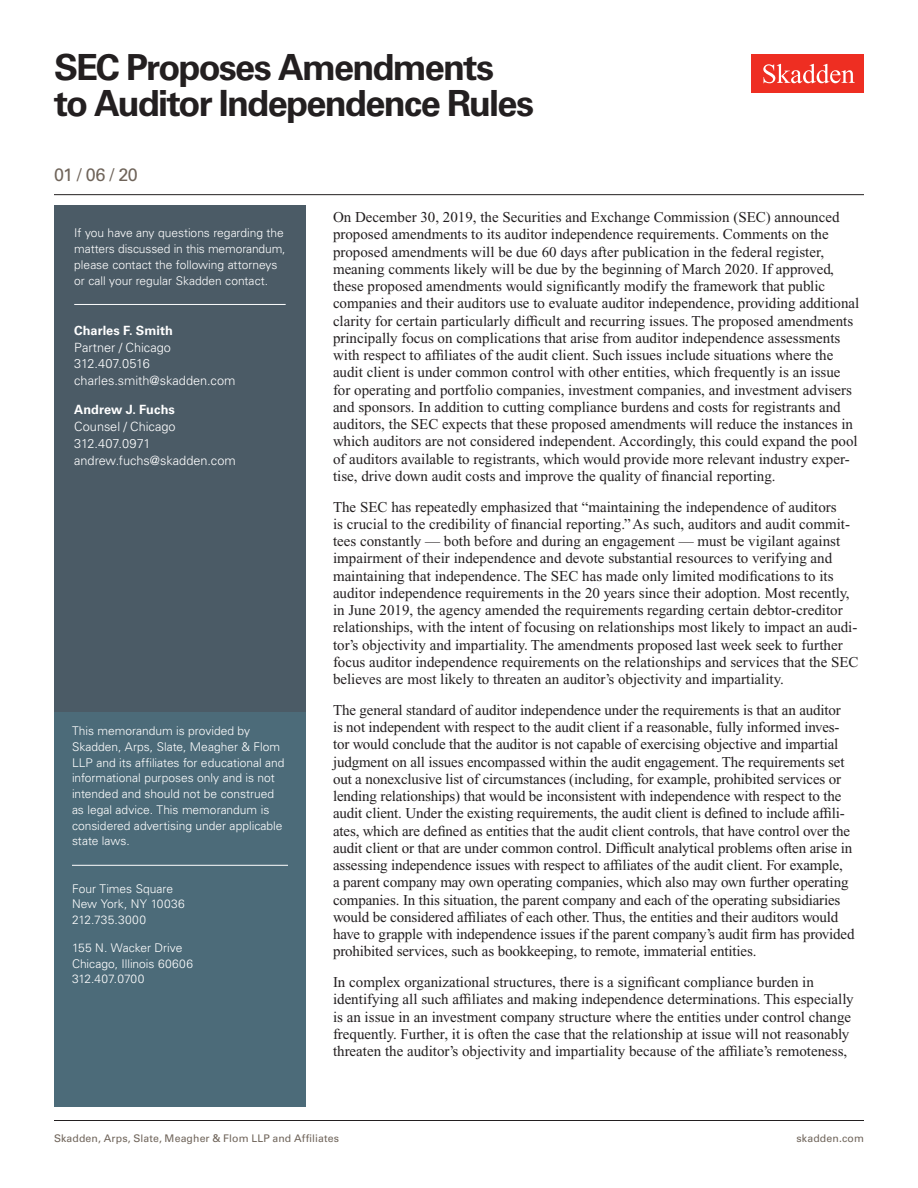
<style>
.page{position:relative;width:918px;height:1188px;background:#fff}
.page>*{position:absolute;margin:0;border:0;box-sizing:border-box;transform-origin:0 0}
.t1{font:700 36px/36px "Univers LT Std";letter-spacing:-.05em;color:#231f20}
.Date{font:18px "Univers LT Std";color:#6f645a}
.Main_Body{font:15px/17.2px "Times New Roman PS Std";color:#231f20}
.Contacts{font:300 12.75px "Univers LT Std";letter-spacing:-.005em;color:#fff}
.Contacts_Name{font:700 12.75px "Univers LT Std";letter-spacing:.005em;color:#fff}
.Sidebar_body_rule_be{font:300 12px/15.8px "Univers LT Std";color:#fff}
.Sidebar_body{font:300 12px/15.8px "Univers LT Std";color:#fff}
.Firm_Address{font:300 12px/15.8px "Univers LT Std";color:#fff}
.t2{font:10.5px "Univers LT Std";letter-spacing:.01em;color:#6f645a}
</style>
<div class="page">
<div style="left:752px;top:54px;width:112px;height:39px;background:#ee2e22"></div>
<svg style="left:763px;top:64px;width:92px;height:19px"></svg>
<hr style="left:54px;top:1120px;width:810px;height:1px;background:#231f20">
<hr style="left:54px;top:194px;width:810px;height:1px;background:#231f20">
<div style="left:54px;top:708px;width:252px;height:399px;background:#4c6b79"></div>
<hr style="left:72px;top:865px;width:216px;height:1px;background:#fff">
<div style="left:54px;top:206px;width:252px;height:506px;background:#4b5b66"></div>
<hr style="left:74px;top:304px;width:212px;height:1px;background:#fff">
<h1 class="t1" style="left:54px;top:50px;width:481px">SEC Proposes Amendments to Auditor Independence Rules</h1>
<p class="Date" style="left:54px;top:164px;width:85px">01 / 06 / 20</p>
<p class="Sidebar_body_rule_be" style="left:74px;top:225px;width:213px">If you have any questions regarding the matters discussed in this memorandum, please contact the following attorneys or call your regular Skadden contact.</p>
<p class="Sidebar_body" style="left:72px;top:226px;width:190px">If you have any questions regarding the matter di cussed in this<br>m morandum, please contact he attorne s list d on the last page or</p>
<p class="Contacts_Name" style="left:74px;top:323px;width:100px">Charles F. Smith</p>
<p class="Contacts" style="left:74px;top:339px;width:98px">Partner / Chicago</p>
<p class="Contacts" style="left:74px;top:356px;width:77px">312.407.0516</p>
<p class="Contacts" style="left:74px;top:373px;width:163px">charles.smith@skadden.com</p>
<p class="Contacts_Name" style="left:74px;top:402px;width:102px">Andrew J. Fuchs</p>
<p class="Contacts" style="left:74px;top:419px;width:103px">Counsel / Chicago</p>
<p class="Contacts" style="left:74px;top:436px;width:78px">312.407.0971</p>
<p class="Contacts" style="left:74px;top:453px;width:163px">andrew.fuchs@skadden.com</p>
<p class="Sidebar_body_rule_be" style="left:72px;top:723px;width:214px">This memorandum is provided by Skadden, Arps, Slate, Meagher &amp; Flom LLP and its affiliates for educational and informational purposes only and is not intended and should not be construed as legal advice. This memorandum is considered advertising under applicable state laws.</p>
<p class="Firm_Address" style="left:72px;top:881px;width:114px">Four Times Square<br>New York, NY 10036<br>212.735.3000</p>
<p class="Firm_Address" style="left:72px;top:940px;width:123px">155 N. Wacker Drive<br>Chicago, Illinois 60606<br>312.407.0700</p>
<p class="Main_Body" style="left:333px;top:208px;width:528px">On December 30, 2019, the Securities and Exchange Commission (SEC) announced proposed amendments to its auditor independence requirements. Comments on the proposed amendments will be due 60 days after publication in the federal register, meaning comments likely will be due by the beginning of March 2020. If approved, these proposed amendments would significantly modify the framework that public companies and their auditors use to evaluate auditor independence, providing additional clarity for certain particularly difficult and recurring issues. The proposed amendments principally focus on complications that arise from auditor independence assessments with respect to affiliates of the audit client. Such issues include situations where the audit client is under common control with other entities, which frequently is an issue for operating and portfolio companies, investment companies, and investment advisers and sponsors. In addition to cutting compliance burdens and costs for registrants and auditors, the SEC expects that these proposed amendments will reduce the instances in which auditors are not considered independent. Accordingly, this could expand the pool of auditors available to registrants, which would provide more relevant industry exper&shy;tise, drive down audit costs and improve the quality of financial reporting.</p>
<p class="Main_Body" style="left:333px;top:498px;width:527px">The SEC has repeatedly emphasized that “maintaining the independence of auditors<br>is crucial to the credibility of financial reporting.” As such, auditors and audit commit&shy;tees constantly — both before and during an engagement — must be vigilant against impairment of their independence and devote substantial resources to verifying and maintaining that independence. The SEC has made only limited modifications to its auditor independence requirements in the 20 years since their adoption. Most recently, in June 2019, the agency amended the requirements regarding certain debtor-creditor relationships, with the intent of focusing on relationships most likely to impact an audi&shy;tor’s objectivity and impartiality. The amendments proposed last week seek to further focus auditor independence requirements on the relationships and services that the SEC believes are most likely to threaten an auditor’s objectivity and impartiality.</p>
<p class="Main_Body" style="left:333px;top:701px;width:523px">The general standard of auditor independence under the requirements is that an auditor<br>is not independent with respect to the audit client if a reasonable, fully informed inves&shy;tor would conclude that the auditor is not capable of exercising objective and impartial judgment on all issues encompassed within the audit engagement. The requirements set out a nonexclusive list of circumstances (including, for example, prohibited services or lending relationships) that would be inconsistent with independence with respect to the audit client. Under the existing requirements, the audit client is defined to include affili&shy;ates, which are defined as entities that the audit client controls, that have control over the audit client or that are under common control. Difficult analytical problems often arise in assessing independence issues with respect to affiliates of the audit client. For example,<br>a parent company may own operating companies, which also may own further operating companies. In this situation, the parent company and each of the operating subsidiaries would be considered affiliates of each other. Thus, the entities and their auditors would have to grapple with independence issues if the parent company’s audit firm has provided prohibited services, such as bookkeeping, to remote, immaterial entities.</p>
<p class="Main_Body" style="left:333px;top:973px;width:522px">In complex organizational structures, there is a significant compliance burden in identifying all such affiliates and making independence determinations. This especially is an issue in an investment company structure where the entities under control change frequently. Further, it is often the case that the relationship at issue will not reasonably threaten the auditor’s objectivity and impartiality because of the affiliate’s remoteness,</p>
<p class="t2" style="left:54px;top:1132px;width:287px">Skadden, Arps, Slate, Meagher &amp; Flom LLP and Affiliates</p>
<p class="t2" style="left:797px;top:1132px;width:69px">skadden.com</p>
</div>
